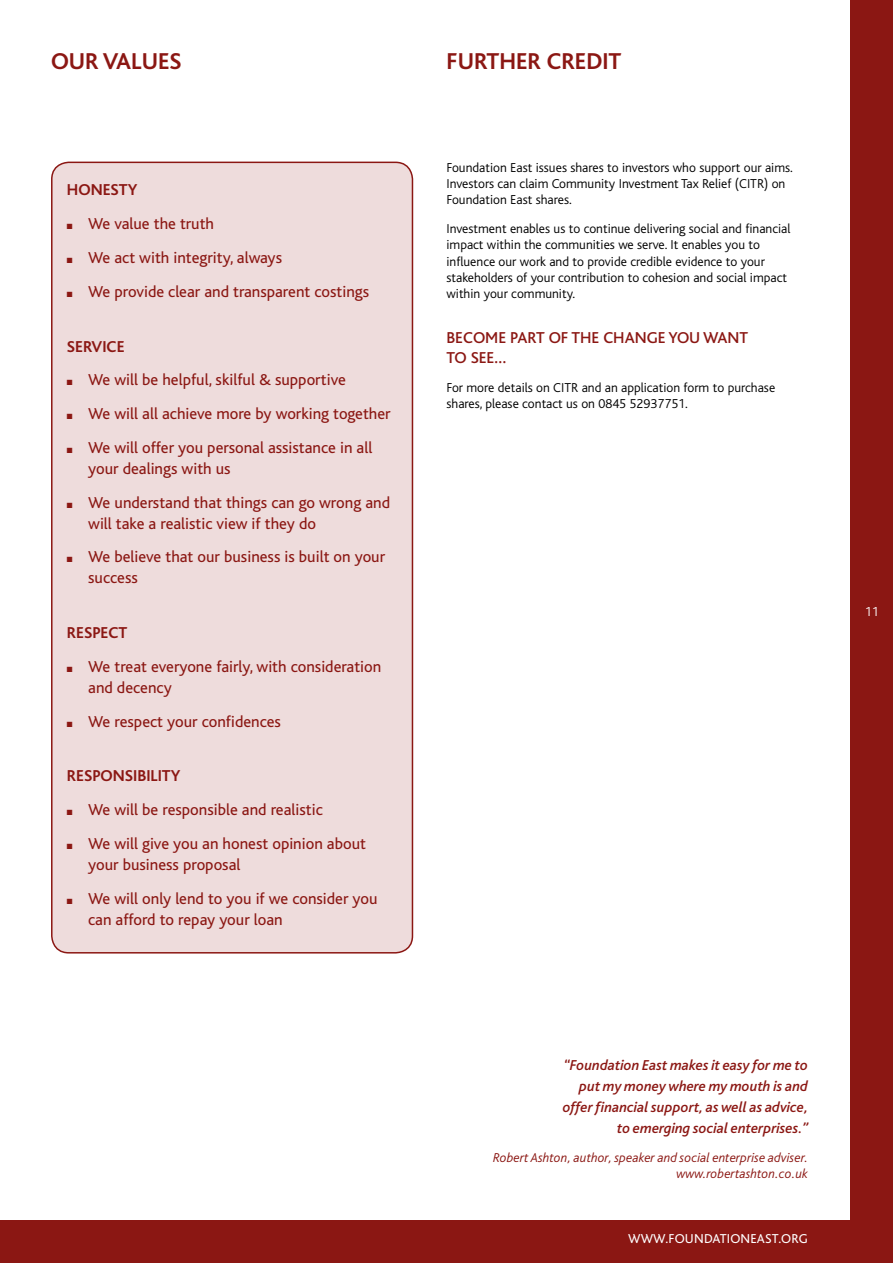
<style>
.page{position:relative;width:893px;height:1263px;background:#fff}
.page>*{position:absolute;margin:0;border:0;box-sizing:border-box;transform-origin:0 0}
.t1{font:700 24px "Bliss";color:#8b1713}
.t2{font:16.5px/21px "Bliss";color:#8b1713}
.t3{font:700 16.5px "Bliss";color:#8b1713}
.t4{font:500 16.5px/19.8px "Bliss";color:#8b1713}
.t5{font:italic 500 15px/21px "Bliss";color:#8b1713;text-align:right}
.t6{font:300 13.5px/16.2px "Bliss";color:#000}
.t7{font:italic 300 13.5px/16.2px "Bliss";color:#8b1713;text-align:right}
.t8{font:13.5px "Bliss";letter-spacing:.01em;color:#fff}
.t9{font:300 13.5px "Bliss";color:#fff}
</style>
<div class="page">
<div style="left:850px;top:0;width:43px;height:1263px;background:#8b1713"></div>
<div style="left:0;top:1220px;width:893px;height:43px;background:#8b1713"></div>
<div style="left:52px;top:162px;width:360px;height:791px;background:#eedcdc;border-radius:17px"></div>
<div style="left:51px;top:162px;width:362px;height:791px;border:2px solid #8b1713;border-radius:17px"></div>
<h1 class="t1" style="left:51px;top:49px;width:17px">OUR</h1>
<h1 class="t1" style="left:103px;top:49px;width:15px">VALUE</h1>
<h1 class="t1" style="left:169px;top:49px;width:14px">S</h1>
<h1 class="t1" style="left:446px;top:49px;width:176px">FURTHER CREDIT</h1>
<p class="t3" style="left:67px;top:181px;width:72px">HONESTY</p>
<p class="t2" style="left:67px;top:214px;width:149px">■ We value the truth</p>
<p class="t2" style="left:67px;top:247px;width:217px">■ We act with integrity, always</p>
<p class="t2" style="left:67px;top:281px;width:304px">■ We provide clear and transparent costings</p>
<p class="t3" style="left:67px;top:337px;width:9px">SERVI</p>
<p class="t3" style="left:107px;top:337px;width:18px">CE</p>
<p class="t2" style="left:67px;top:370px;width:280px">■ We will be helpful, skilful &amp; supportive</p>
<p class="t2" style="left:67px;top:403px;width:325px">■ We will all achieve more by working together</p>
<p class="t2" style="left:88px;top:437px;width:286px;text-indent:-21px">■ We will offer you personal assistance in all your dealings with us</p>
<p class="t2" style="left:88px;top:492px;width:303px;text-indent:-21px">■ We understand that things can go wrong and will take a realistic view if they do</p>
<p class="t2" style="left:88px;top:547px;width:298px;text-indent:-21px">■ We believe that our business is built on your success</p>
<p class="t3" style="left:67px;top:624px;width:62px">RESPECT</p>
<p class="t2" style="left:88px;top:656px;width:295px;text-indent:-21px">■ We treat everyone fairly, with consideration and decency</p>
<p class="t2" style="left:67px;top:711px;width:216px">■ We respect your confidences</p>
<p class="t3" style="left:67px;top:767px;width:73px">RESPONSIBILI</p>
<p class="t3" style="left:162px;top:767px;width:20px">TY</p>
<p class="t2" style="left:67px;top:799px;width:257px">■ We will be responsible and realistic</p>
<p class="t2" style="left:88px;top:833px;width:279px;text-indent:-21px">■ We will give you an honest opinion about your business proposal</p>
<p class="t2" style="left:88px;top:888px;width:291px;text-indent:-21px">■ We will only lend to you if we consider you can afford to repay your loan</p>
<p class="t6" style="left:446px;top:160px;width:348px">Foundation East issues shares to investors who support our aims.<br>Investors can claim Community Investment Tax Relief (CITR) on<br>Foundation East shares.</p>
<p class="t6" style="left:446px;top:221px;width:345px">Investment enables us to continue delivering social and financial impact within the communities we serve. It enables you to influence our work and to provide credible evidence to your stakeholders of your contribution to cohesion and social impact within your community.</p>
<p class="t4" style="left:446px;top:328px;width:303px">BECOME PART OF THE CHANGE YOU WANT<br>TO SEE…</p>
<p class="t6" style="left:446px;top:380px;width:330px">For more details on CITR and an application form to purchase shares, please contact us on 0845 52937751.</p>
<p class="t5" style="left:563px;top:1055px;width:247px">“Foundation East makes it easy for me to put my money where my mouth is and offer financial support, as well as advice, to emerging social enterprises.”</p>
<p class="t7" style="left:493px;top:1149px;width:317px">Robert Ashton, author, speaker and social enterprise adviser. www.robertashton.co.uk</p>
<p class="t8" style="left:628px;top:1231px;width:181px">WWW.FOUNDATIONEAST.ORG</p>
<p class="t9" style="left:865px;top:604px;width:16px">11</p>
</div>
